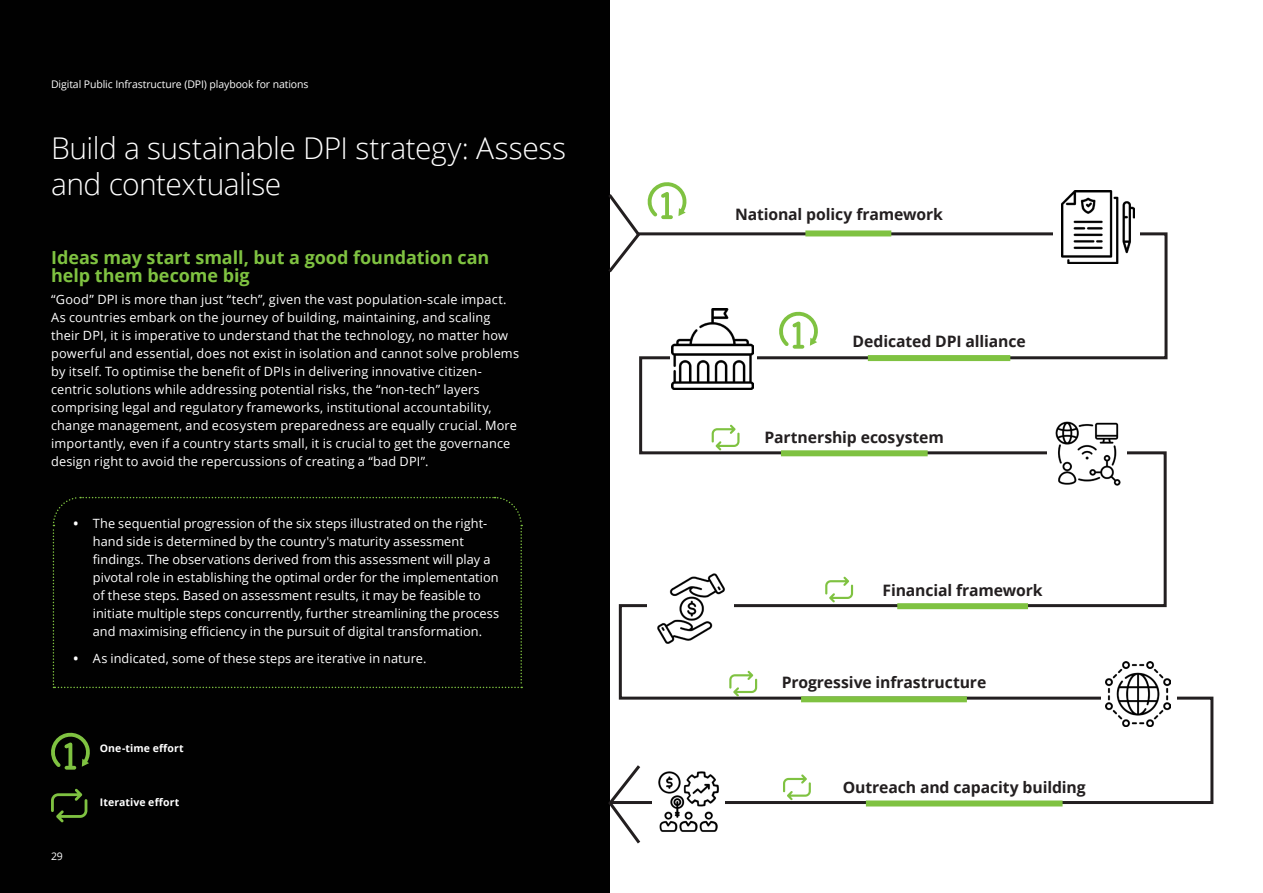
<style>
.page{position:relative;width:1263px;height:893px;background:#fff}
.page>*{position:absolute;margin:0;border:0;box-sizing:border-box;transform-origin:0 0}
.Cover_headline_bold__18_22pt{font:300 30px/36px "Open Sans";letter-spacing:-.015em;color:#fff}
.Body_copy__8_5_12pt{font:700 18px/18px "Open Sans";letter-spacing:-.005em;color:#7fc241}
.Bulletpoints__8_5_12pt{font:700 15.75px "Open Sans";letter-spacing:-.005em;color:#231f20}
.Body_copy__8_5_12pt-2{font:12.75px/18px "Open Sans";letter-spacing:.01em;color:#fff}
.Brochure_title___Left_pg__folio_7_9_5pt{font:10.5px "Open Sans";letter-spacing:-.01em;color:#fff}
.Body_copy__8_5_12pt-3{font:700 10.5px "Open Sans";letter-spacing:.01em;color:#fff}
.Folio_Left_pg__7_9_5pt{font:10.5px "Open Sans";color:#fff}
.s1{font-weight:700}
</style>
<div class="page">
<svg style="left:609px;top:231px;width:605px;height:574px"></svg>
<div style="left:670px;top:308px;width:86px;height:87px;background:#fff"></div>
<div style="left:1053px;top:183px;width:87px;height:87px;background:#fff"></div>
<div style="left:648px;top:568px;width:86px;height:86px;background:#fff"></div>
<div style="left:1048px;top:406px;width:79px;height:86px;background:#fff"></div>
<div style="left:1101px;top:649px;width:76px;height:87px;background:#fff"></div>
<div style="left:653px;top:759px;width:72px;height:86px;background:#fff"></div>
<div style="left:0;top:0;width:609px;height:893px;background:#010101"></div>
<svg style="left:52px;top:496px;width:471px;height:192px"></svg>
<svg style="left:608px;top:762px;width:35px;height:85px"></svg>
<div style="left:805px;top:230px;width:86px;height:6px;background:#7fc241"></div>
<div style="left:868px;top:355px;width:142px;height:6px;background:#7fc241"></div>
<div style="left:781px;top:450px;width:147px;height:6px;background:#7fc241"></div>
<div style="left:897px;top:603px;width:131px;height:6px;background:#7fc241"></div>
<div style="left:801px;top:696px;width:166px;height:6px;background:#7fc241"></div>
<div style="left:866px;top:800px;width:196px;height:6px;background:#7fc241"></div>
<img style="left:1062px;top:190px;width:73px;height:73px">
<img style="left:672px;top:309px;width:81px;height:81px">
<img style="left:1055px;top:421px;width:66px;height:65px">
<img style="left:657px;top:573px;width:68px;height:71px">
<img style="left:1105px;top:661px;width:65px;height:65px">
<img style="left:658px;top:771px;width:61px;height:61px">
<svg style="left:608px;top:180px;width:79px;height:96px"></svg>
<svg style="left:51px;top:732px;width:39px;height:38px"></svg>
<svg style="left:775px;top:310px;width:43px;height:39px"></svg>
<svg style="left:712px;top:425px;width:27px;height:26px"></svg>
<svg style="left:825px;top:577px;width:28px;height:25px"></svg>
<svg style="left:51px;top:789px;width:36px;height:33px"></svg>
<svg style="left:729px;top:671px;width:28px;height:26px"></svg>
<svg style="left:783px;top:774px;width:28px;height:26px"></svg>
<p class="Brochure_title___Left_pg__folio_7_9_5pt" style="left:51px;top:77px;width:259px">Digital Public Infrastructure (DPI) playbook for nations</p>
<p class="Cover_headline_bold__18_22pt" style="left:51px;top:129px;width:517px">Build a sustainable DPI strategy: Assess and contextualise</p>
<p class="Body_copy__8_5_12pt" style="left:51px;top:248px;width:440px">Ideas may start small, but a good foundation can help them become big</p>
<p class="Body_copy__8_5_12pt-2" style="left:51px;top:290px;width:469px">“Good” DPI is more than just “tech”, given the vast population-scale impact.<br>As countries embark on the journey of building, maintaining, and scaling their DPI, it is imperative to understand that the technology, no matter how powerful and essential, does not exist in isolation and cannot solve problems by itself. To optimise the benefit of DPIs in delivering innovative citizen&shy;centric solutions while addressing potential risks, the “non-tech” layers comprising legal and regulatory frameworks, institutional accountability, change management, and ecosystem preparedness are equally crucial. More importantly, even if a country starts small, it is crucial to get the governance design right to avoid the repercussions of creating a “bad DPI”.</p>
<p class="Body_copy__8_5_12pt-2" style="left:93px;top:514px;width:408px;text-indent:-20px"><span class="s1">•</span> The sequential progression of the six steps illustrated on the right&shy;hand side is determined by the country's maturity assessment findings. The observations derived from this assessment will play a pivotal role in establishing the optimal order for the implementation of these steps. Based on assessment results, it may be feasible to initiate multiple steps concurrently, further streamlining the process and maximising efficiency in the pursuit of digital transformation.</p>
<p class="Body_copy__8_5_12pt-2" style="left:73px;top:649px;width:355px"><span class="s1">•</span> As indicated, some of these steps are iterative in nature.</p>
<p class="Body_copy__8_5_12pt-3" style="left:100px;top:741px;width:85px">One-time effort</p>
<p class="Folio_Left_pg__7_9_5pt" style="left:51px;top:849px;width:13px">29</p>
<p class="Body_copy__8_5_12pt-3" style="left:100px;top:794px;width:81px">Iterative effort</p>
<p class="Bulletpoints__8_5_12pt" style="left:735px;top:203px;width:209px">National policy framework</p>
<p class="Bulletpoints__8_5_12pt" style="left:852px;top:331px;width:175px">Dedicated DPI alliance</p>
<p class="Bulletpoints__8_5_12pt" style="left:764px;top:426px;width:181px">Partnership ecosystem</p>
<p class="Bulletpoints__8_5_12pt" style="left:883px;top:579px;width:162px">Financial framework</p>
<p class="Bulletpoints__8_5_12pt" style="left:782px;top:671px;width:206px">Progressive infrastructure</p>
<p class="Bulletpoints__8_5_12pt" style="left:843px;top:777px;width:244px">Outreach and capacity building</p>
</div>
